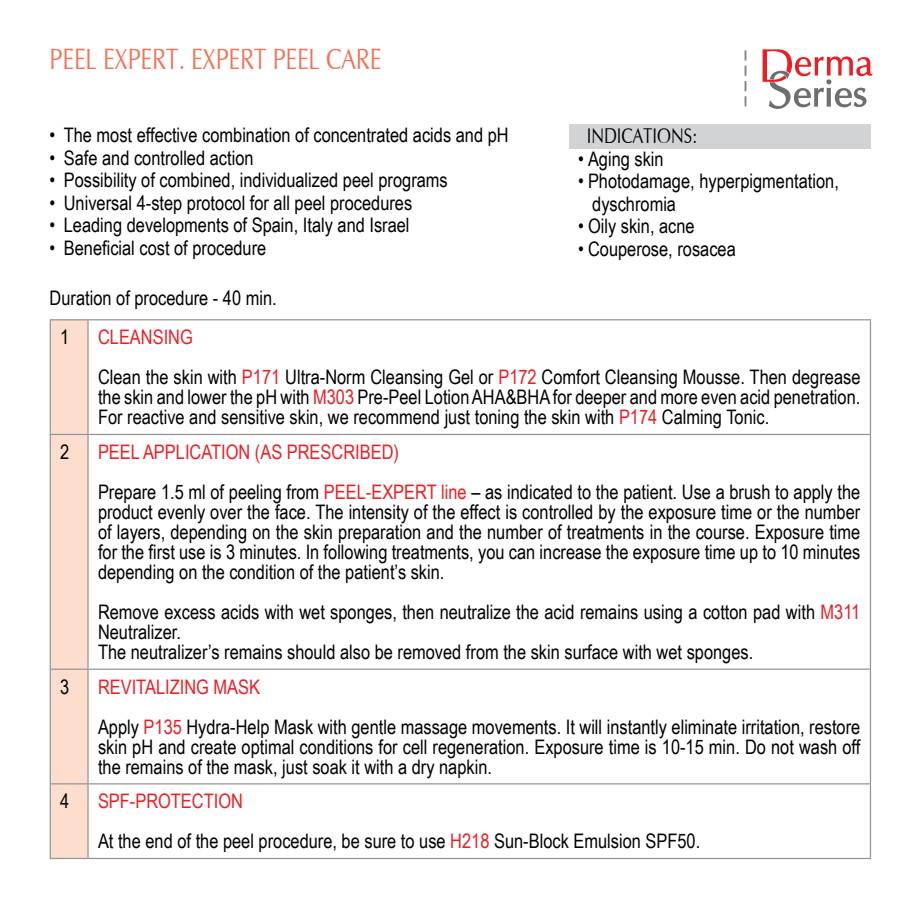
<style>
.page{position:relative;width:922px;height:922px;background:#fff}
.page>*{position:absolute;margin:0;border:0;box-sizing:border-box;transform-origin:0 0}
.t1{font:27.5px "Opium";color:#f37053;scale:.8 1}
.t2{font:20px/20px "Arial Narrow";color:#000}
.t3{font:20px "Opium";color:#000;scale:.8 1}
.s1{color:#ed1d24}
</style>
<div class="page">
<div style="left:569px;top:125px;width:301px;height:24px;background:#d1d3d4"></div>
<div style="left:51px;top:320px;width:36px;height:537px;background:#fdddce"></div>
<hr style="left:50px;top:319px;width:38px;height:1px;background:#939598">
<hr style="left:50px;top:320px;width:1px;height:113px;background:#939598">
<hr style="left:88px;top:319px;width:782px;height:1px;background:#939598">
<hr style="left:869px;top:320px;width:1px;height:113px;background:#939598">
<hr style="left:50px;top:433px;width:38px;height:2px;background:#939598">
<hr style="left:50px;top:435px;width:1px;height:234px;background:#939598">
<hr style="left:88px;top:433px;width:782px;height:2px;background:#939598">
<hr style="left:869px;top:435px;width:1px;height:234px;background:#939598">
<hr style="left:50px;top:669px;width:1px;height:114px;background:#939598">
<hr style="left:869px;top:669px;width:1px;height:114px;background:#939598">
<hr style="left:50px;top:783px;width:38px;height:1px;background:#939598">
<hr style="left:50px;top:784px;width:1px;height:73px;background:#939598">
<hr style="left:88px;top:783px;width:782px;height:1px;background:#939598">
<hr style="left:869px;top:784px;width:1px;height:73px;background:#939598">
<hr style="left:87px;top:320px;width:2px;height:113px;background:#939598">
<hr style="left:87px;top:435px;width:2px;height:233px;background:#939598">
<hr style="left:51px;top:668px;width:37px;height:1px;background:#939598">
<hr style="left:88px;top:668px;width:781px;height:1px;background:#939598">
<hr style="left:87px;top:669px;width:2px;height:114px;background:#939598">
<hr style="left:87px;top:784px;width:2px;height:73px;background:#939598">
<hr style="left:50px;top:857px;width:38px;height:1px;background:#939598">
<hr style="left:88px;top:857px;width:782px;height:1px;background:#939598">
<svg style="left:762px;top:49px;width:110px;height:60px"></svg>
<svg style="left:744px;top:50px;width:2px;height:56px"></svg>
<h1 class="t1" style="left:50px;top:44px;width:416px">PEEL EXPERT. EXPERT PEEL CARE</h1>
<p class="t2" style="left:50px;top:124px;width:460px">• The most effective combination of concentrated acids and pH</p>
<p class="t2" style="left:50px;top:147px;width:205px">• Safe and controlled action</p>
<p class="t2" style="left:50px;top:169px;width:399px">• Possibility of combined, individualized peel programs</p>
<p class="t2" style="left:50px;top:192px;width:364px">• Universal 4-step protocol for all peel procedures</p>
<p class="t2" style="left:50px;top:214px;width:361px">• Leading developments of Spain, Italy and Israel</p>
<p class="t2" style="left:50px;top:237px;width:218px">• Beneficial cost of procedure</p>
<p class="t3" style="left:586px;top:125px;width:140px">INDICATIONS:</p>
<p class="t2" style="left:578px;top:148px;width:87px">• Aging skin</p>
<p class="t2" style="left:592px;top:169px;width:248px;line-height:22.5px;text-indent:-14px">• Photodamage, hyperpigmentation, dyschromia</p>
<p class="t2" style="left:578px;top:215px;width:118px">• Oily skin, acne</p>
<p class="t2" style="left:578px;top:238px;width:159px">• Couperose, rosacea</p>
<p class="t2" style="left:60px;top:278px;width:218px;line-height:39px;text-indent:-11px">Duration of procedure - 40 min.<br>1</p>
<p class="t2" style="left:98px;top:316px;width:763px;line-height:40px"><span class="s1">CLEANSING<br></span>Clean the skin with <span class="s1">P171</span> Ultra-Norm Cleansing Gel or <span class="s1">P172</span> Comfort Cleansing Mousse. Then degrease</p>
<p class="t2" style="left:98px;top:386px;width:763px">the skin and lower the pH with <span class="s1">M303</span> Pre-Peel Lotion AHA&amp;BHA for deeper and more even acid penetration.<br>For reactive and sensitive skin, we recommend just toning the skin with <span class="s1">P174</span> Calming Tonic.</p>
<p class="t2" style="left:60px;top:441px;width:11px">2</p>
<p class="t2" style="left:98px;top:431px;width:763px;line-height:40px"><span class="s1">PEEL APPLICATION (AS PRESCRIBED)<br></span>Prepare 1.5 ml of peeling from <span class="s1">PEEL-EXPERT line</span> – as indicated to the patient. Use a brush to apply the</p>
<p class="t2" style="left:98px;top:501px;width:763px;text-align:justify">product evenly over the face. The intensity of the effect is controlled by the exposure time or the number of layers, depending on the skin preparation and the number of treatments in the course. Exposure time for the first use is 3 minutes. In following treatments, you can increase the exposure time up to 10 minutes depending on the condition of the patient’s skin.</p>
<p class="t2" style="left:98px;top:601px;width:763px">Remove excess acids with wet sponges, then neutralize the acid remains using a cotton pad with <span class="s1">M311<br></span>Neutralizer.<br>The neutralizer’s remains should also be removed from the skin surface with wet sponges.</p>
<p class="t2" style="left:60px;top:675px;width:11px">3</p>
<p class="t2" style="left:98px;top:665px;width:763px;line-height:40px"><span class="s1">REVITALIZING MASK<br></span>Apply <span class="s1">P135</span> Hydra-Help Mask with gentle massage movements. It will instantly eliminate irritation, restore</p>
<p class="t2" style="left:98px;top:735px;width:763px">skin pH and create optimal conditions for cell regeneration. Exposure time is 10-15 min. Do not wash off the remains of the mask, just soak it with a dry napkin.</p>
<p class="t2" style="left:60px;top:790px;width:11px">4</p>
<p class="t2" style="left:98px;top:780px;width:603px;line-height:40px"><span class="s1">SPF-PROTECTION<br></span>At the end of the peel procedure, be sure to use <span class="s1">H218</span> Sun-Block Emulsion SPF50.</p>
</div>
